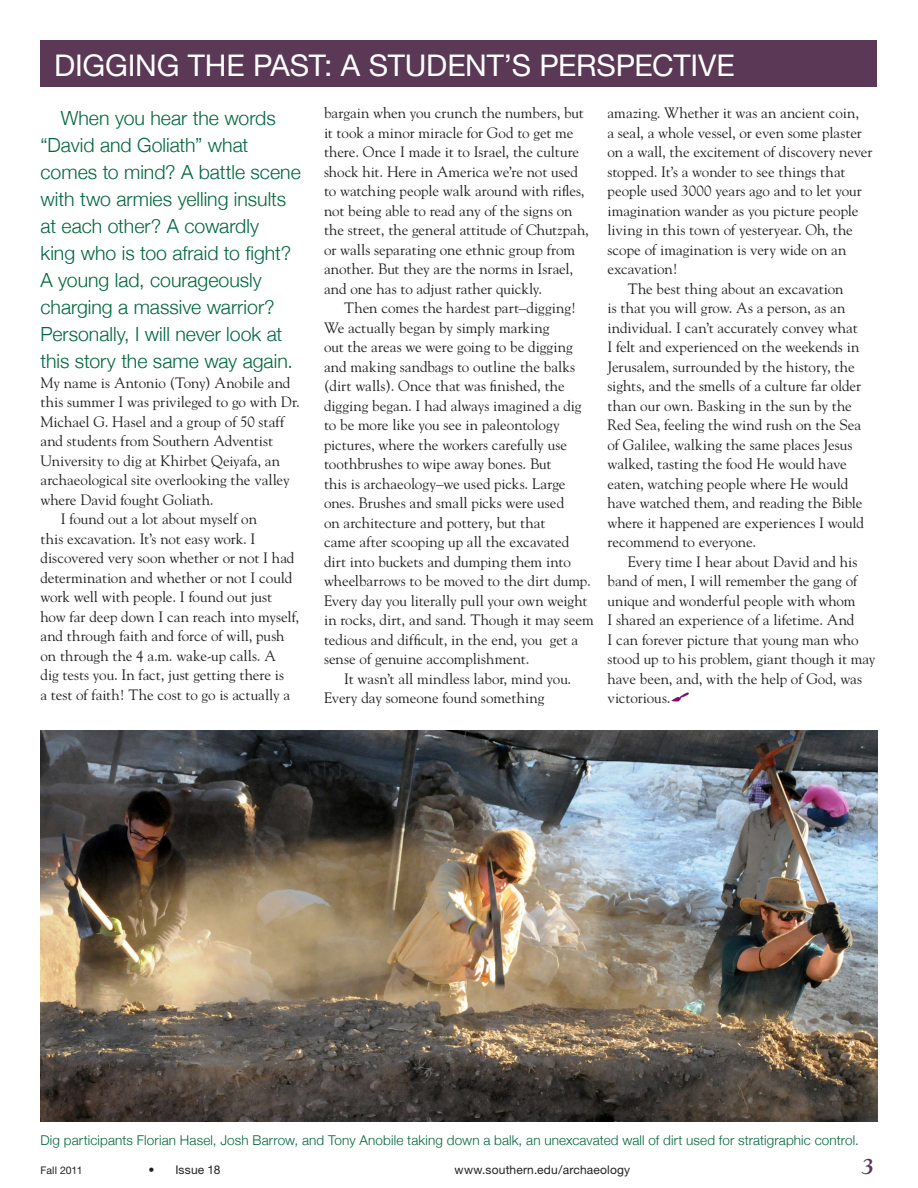
<style>
.page{position:relative;width:918px;height:1188px;background:#fff}
.page>*{position:absolute;margin:0;border:0;box-sizing:border-box;transform-origin:0 0}
.pullquote_header{font:30px "Helvetica Neue";letter-spacing:-.005em;color:#fff}
.t1{font:italic 700 22.5px "Goudy";color:#5a3856}
.body{font:300 19.5px/27px "Helvetica Neue";color:#00673e}
.body-2{font:15px/19.5px "Goudy";letter-spacing:-.005em;color:#231f20}
.t2{font:300 13.5px "Helvetica Neue";letter-spacing:.01em;color:#00673e}
.t3{font:12px "Helvetica Neue";letter-spacing:.015em;color:#231f20}
.t4{font:10.5px "Helvetica Neue";color:#231f20}
</style>
<div class="page">
<div style="left:40px;top:40px;width:838px;height:47px;background:#5a3856"></div>
<img style="left:40px;top:730px;width:838px;height:392px">
<svg style="left:671px;top:692px;width:18px;height:10px"></svg>
<p class="pullquote_header" style="left:54px;top:48px;width:682px">DIGGING THE PAST: A STUDENT’S PERSPECTIVE</p>
<p class="body" style="left:40px;top:105px;width:262px;text-indent:20px">When you hear the words “David and Goliath” what comes to mind? A battle scene with two armies yelling insults at each other? A cowardly<br>king who is too afraid to fight?<br>A young lad, courageously charging a massive warrior?<br>Personally, I will never look at this story the same way again.</p>
<p class="body-2" style="left:40px;top:373px;width:261px">My name is Antonio (Tony) Anobile and this summer I was privileged to go with Dr.<br>Michael G. Hasel and a group of 50 staff and students from Southern Adventist University to dig at Khirbet Qeiyafa, an archaeological site overlooking the valley where David fought Goliath.</p>
<p class="body-2" style="left:40px;top:509px;width:260px;text-indent:20px">I found out a lot about myself on<br>this excavation. It’s not easy work. I discovered very soon whether or not I had determination and whether or not I could work well with people. I found out just how far deep down I can reach into myself, and through faith and force of will, push on through the 4 a.m. wake-up calls. A<br>dig tests you. In fact, just getting there is<br>a test of faith! The cost to go is actually a</p>
<p class="body-2" style="left:324px;top:103px;width:267px">bargain when you crunch the numbers, but it took a minor miracle for God to get me there. Once I made it to Israel, the culture shock hit. Here in America we’re not used to watching people walk around with rifles, not being able to read any of the signs on the street, the general attitude of Chutzpah, or walls separating one ethnic group from another. But they are the norms in Israel, and one has to adjust rather quickly.</p>
<p class="body-2" style="left:324px;top:298px;width:271px;text-indent:20px">Then comes the hardest part–digging!<br>We actually began by simply marking<br>out the areas we were going to be digging and making sandbags to outline the balks (dirt walls). Once that was finished, the digging began. I had always imagined a dig to be more like you see in paleontology pictures, where the workers carefully use toothbrushes to wipe away bones. But<br>this is archaeology–we used picks. Large ones. Brushes and small picks were used<br>on architecture and pottery, but that<br>came after scooping up all the excavated dirt into buckets and dumping them into wheelbarrows to be moved to the dirt dump.<br>Every day you literally pull your own weight in rocks, dirt, and sand. Though it may seem tedious and difficult, in the end, you get a sense of genuine accomplishment.</p>
<p class="body-2" style="left:324px;top:669px;width:249px;text-indent:20px">It wasn’t all mindless labor, mind you.<br>Every day someone found something</p>
<p class="body-2" style="left:608px;top:103px;width:266px">amazing. Whether it was an ancient coin,<br>a seal, a whole vessel, or even some plaster on a wall, the excitement of discovery never stopped. It’s a wonder to see things that people used 3000 years ago and to let your imagination wander as you picture people living in this town of yesteryear. Oh, the scope of imagination is very wide on an excavation!</p>
<p class="body-2" style="left:608px;top:279px;width:258px;text-indent:20px">The best thing about an excavation<br>is that you will grow. As a person, as an individual. I can’t accurately convey what I felt and experienced on the weekends in Jerusalem, surrounded by the history, the sights, and the smells of a culture far older than our own. Basking in the sun by the Red Sea, feeling the wind rush on the Sea of Galilee, walking the same places Jesus walked, tasting the food He would have eaten, watching people where He would have watched them, and reading the Bible where it happened are experiences I would recommend to everyone.</p>
<p class="body-2" style="left:608px;top:552px;width:270px;text-indent:20px">Every time I hear about David and his band of men, I will remember the gang of unique and wonderful people with whom<br>I shared an experience of a lifetime. And<br>I can forever picture that young man who stood up to his problem, giant though it may have been, and, with the help of God, was victorious.</p>
<p class="t2" style="left:40px;top:1132px;width:820px">Dig participants Florian Hasel, Josh Barrow, and Tony Anobile taking down a balk, an unexcavated wall of dirt used for stratigraphic control.</p>
<p class="t4" style="left:40px;top:1164px;width:44px">Fall 2011</p>
<p class="t3" style="left:148px;top:1162px;width:73px">• Issue 18</p>
<p class="t3" style="left:454px;top:1162px;width:177px">www.southern.edu/archaeology</p>
<h2 class="t1" style="left:862px;top:1152px;width:14px">3</h2>
</div>
